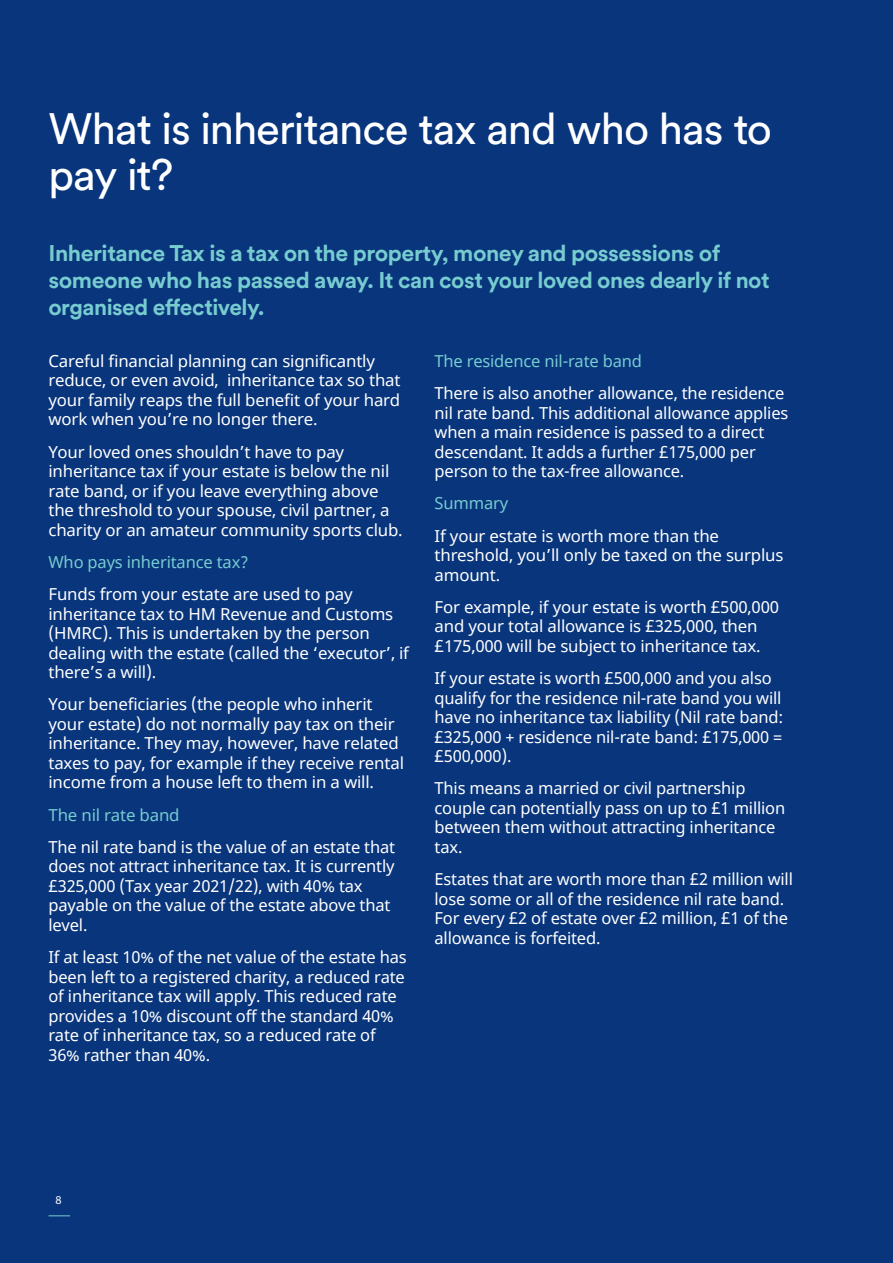
<style>
.page{position:relative;width:893px;height:1263px;background:#08357c}
.page>*{position:absolute;margin:0;border:0;box-sizing:border-box;transform-origin:0 0}
._22_24_Heading_Pruss{font:43.5px/46.5px "Schroders Circular";letter-spacing:-.025em;color:#fff}
._3___14_16_Question{font:700 22.5px/27px "Schroders Circular";letter-spacing:-.02em;color:#77ccd0}
._10_11_5_Body_Text_B{font:16.5px/19.5px "Noto Sans";letter-spacing:-.01em;color:#fff}
._10_11_5_Body_Text_B-2{font:16.5px "Noto Sans";letter-spacing:-.01em;color:#77ccd0}
._3_f___14_16_Questio{font:12px "Myriad Pro";color:#fff}
</style>
<div class="page">
<svg style="left:49px;top:1215px;width:21px;height:1px"></svg>
<p class="_22_24_Heading_Pruss" style="left:48px;top:103px;width:725px">What is inheritance tax and who has to pay it?</p>
<p class="_3___14_16_Question" style="left:48px;top:239px;width:723px">Inheritance Tax is a tax on the property, money and possessions of someone who has passed away. It can cost your loved ones dearly if not organised effectively.</p>
<p class="_10_11_5_Body_Text_B" style="left:48px;top:352px;width:354px">Careful financial planning can significantly reduce, or even avoid, inheritance tax so that your family reaps the full benefit of your hard work when you’re no longer there.</p>
<p class="_10_11_5_Body_Text_B" style="left:48px;top:442px;width:356px">Your loved ones shouldn’t have to pay inheritance tax if your estate is below the nil rate band, or if you leave everything above the threshold to your spouse, civil partner, a charity or an amateur community sports club.</p>
<p class="_10_11_5_Body_Text_B-2" style="left:48px;top:551px;width:202px">Who pays inheritance tax?</p>
<p class="_10_11_5_Body_Text_B" style="left:48px;top:585px;width:362px">Funds from your estate are used to pay inheritance tax to HM Revenue and Customs (HMRC). This is undertaken by the person dealing with the estate (called the ‘executor’, if there’s a will).</p>
<p class="_10_11_5_Body_Text_B" style="left:48px;top:695px;width:357px">Your beneficiaries (the people who inherit your estate) do not normally pay tax on their inheritance. They may, however, have related taxes to pay, for example if they receive rental income from a house left to them in a will.</p>
<p class="_10_11_5_Body_Text_B-2" style="left:48px;top:803px;width:133px">The nil rate band</p>
<p class="_10_11_5_Body_Text_B" style="left:48px;top:838px;width:348px">The nil rate band is the value of an estate that does not attract inheritance tax. It is currently £325,000 (Tax year 2021/22), with 40% tax payable on the value of the estate above that level.</p>
<p class="_10_11_5_Body_Text_B" style="left:48px;top:948px;width:360px">If at least 10% of the net value of the estate has been left to a registered charity, a reduced rate of inheritance tax will apply. This reduced rate provides a 10% discount off the standard 40% rate of inheritance tax, so a reduced rate of 36% rather than 40%.</p>
<p class="_10_11_5_Body_Text_B-2" style="left:435px;top:349px;width:209px">The residence nil-rate band</p>
<p class="_10_11_5_Body_Text_B" style="left:435px;top:384px;width:355px">There is also another allowance, the residence nil rate band. This additional allowance applies when a main residence is passed to a direct descendant. It adds a further £175,000 per person to the tax-free allowance.</p>
<p class="_10_11_5_Body_Text_B-2" style="left:435px;top:492px;width:75px">Summary</p>
<p class="_10_11_5_Body_Text_B" style="left:435px;top:526px;width:351px">If your estate is worth more than the threshold, you’ll only be taxed on the surplus amount.</p>
<p class="_10_11_5_Body_Text_B" style="left:435px;top:598px;width:346px">For example, if your estate is worth £500,000 and your total allowance is £325,000, then £175,000 will be subject to inheritance tax.</p>
<p class="_10_11_5_Body_Text_B" style="left:435px;top:669px;width:350px">If your estate is worth £500,000 and you also qualify for the residence nil-rate band you will have no inheritance tax liability (Nil rate band: £325,000 + residence nil-rate band: £175,000 = £500,000).</p>
<p class="_10_11_5_Body_Text_B" style="left:435px;top:779px;width:352px">This means a married or civil partnership couple can potentially pass on up to £1 million between them without attracting inheritance tax.</p>
<p class="_10_11_5_Body_Text_B" style="left:435px;top:870px;width:360px">Estates that are worth more than £2 million will lose some or all of the residence nil rate band.<br>For every £2 of estate over £2 million, £1 of the allowance is forfeited.</p>
<p class="_3_f___14_16_Questio" style="left:55px;top:1193px;width:8px">8</p>
</div>
